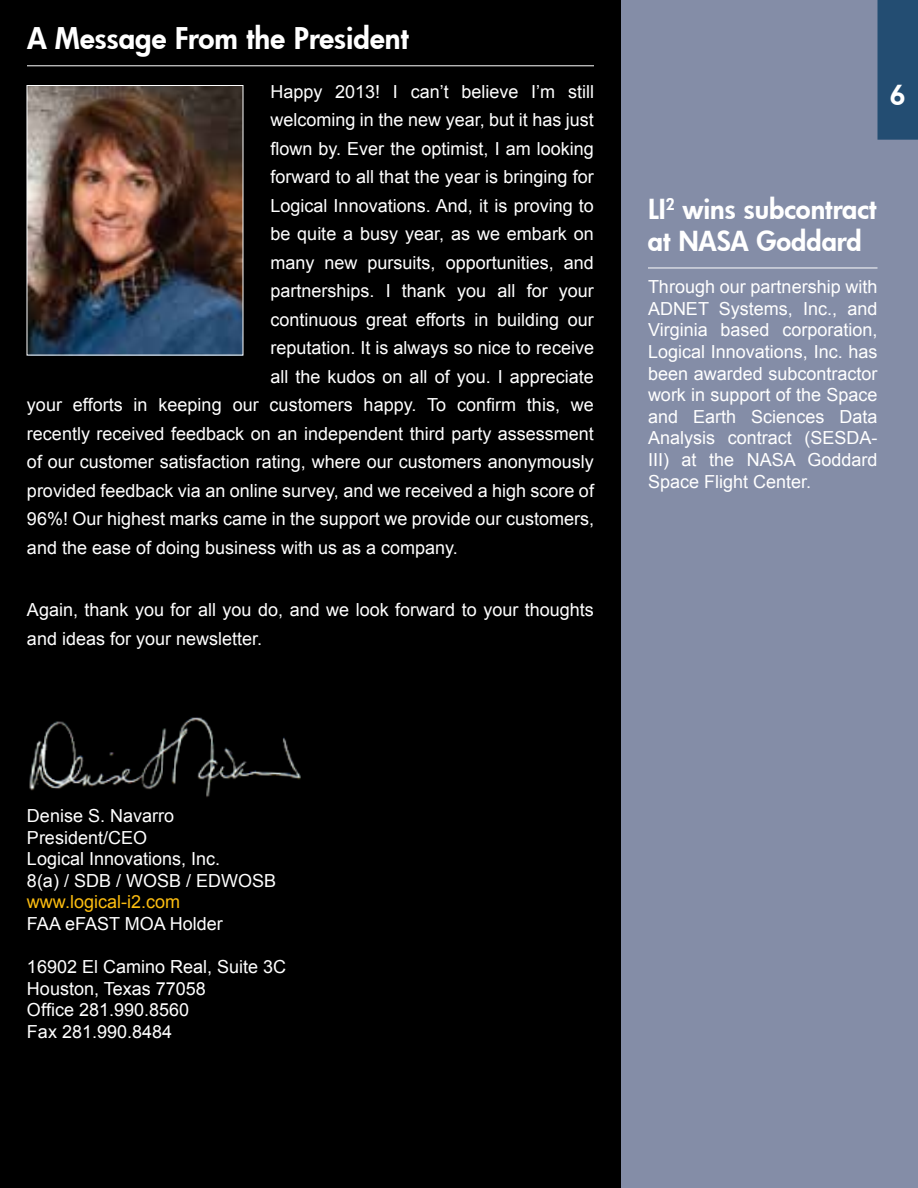
<style>
.page{position:relative;width:918px;height:1188px;background:#000}
.page>*{position:absolute;margin:0;border:0;box-sizing:border-box;transform-origin:0 0}
.t1{font:800 29.25px "Futura";color:#fff}
.t2{font:800 27px/32.4px "Futura";color:#fff}
.t3{font:18px/21.6px "Arial";color:#fff}
.t4{font:18px "Arial";color:#fcbd10}
</style>
<div class="page">
<hr style="left:27px;top:65px;width:567px;height:1px;background:#fff">
<img style="left:29px;top:717px;width:272px;height:80px">
<div style="left:621px;top:0;width:297px;height:1188px;background:#848da7"></div>
<img style="left:29px;top:87px;width:212px;height:266px">
<div style="left:27px;top:85px;width:216px;height:270px;border:1px solid #fff"></div>
<hr style="left:648px;top:268px;width:230px;height:1px;background:#fff">
<h1 class="t1" style="left:27px;top:19px;width:383px">A Message From the President</h1>
<p class="t3" style="left:270px;top:81px;width:325px">Happy 2013! I can’t believe I’m still</p>
<p class="t3" style="left:270px;top:110px;width:325px">welcoming in the new year, but it has just</p>
<p class="t3" style="left:270px;top:138px;width:325px">flown by. Ever the optimist, I am looking</p>
<p class="t3" style="left:270px;top:167px;width:325px">forward to all that the year is bringing for</p>
<p class="t3" style="left:270px;top:195px;width:325px">Logical Innovations. And, it is proving to</p>
<p class="t3" style="left:270px;top:224px;width:325px">be quite a busy year, as we embark on</p>
<p class="t3" style="left:270px;top:252px;width:325px">many new pursuits, opportunities, and</p>
<p class="t3" style="left:270px;top:281px;width:325px">partnerships. I thank you all for your</p>
<p class="t3" style="left:270px;top:309px;width:325px">continuous great efforts in building our</p>
<p class="t3" style="left:270px;top:337px;width:325px">reputation. It is always so nice to receive</p>
<p class="t3" style="left:270px;top:366px;width:325px">all the kudos on all of you. I appreciate</p>
<p class="t3" style="left:27px;top:394px;width:568px">your efforts in keeping our customers happy. To confirm this, we</p>
<p class="t3" style="left:27px;top:423px;width:568px">recently received feedback on an independent third party assessment</p>
<p class="t3" style="left:27px;top:451px;width:568px">of our customer satisfaction rating, where our customers anonymously</p>
<p class="t3" style="left:27px;top:480px;width:569px">provided feedback via an online survey, and we received a high score of</p>
<p class="t3" style="left:27px;top:508px;width:569px">96%! Our highest marks came in the support we provide our customers,</p>
<p class="t3" style="left:27px;top:537px;width:432px">and the ease of doing business with us as a company.</p>
<p class="t3" style="left:27px;top:596px;width:568px;line-height:28.5px">Again, thank you for all you do, and we look forward to your thoughts and ideas for your newsletter.</p>
<h2 class="t2" style="left:890px;top:79px;width:17px">6</h2>
<h2 class="t2" style="left:648px;top:192px;width:230px">LI<sup>2</sup> wins subcontract at NASA Goddard</h2>
<p class="t3" style="left:648px;top:276px;width:231px;text-align:justify">Through our partnership with ADNET Systems, Inc., and Virginia based corporation, Logical Innovations, Inc. has been awarded subcontractor work in support of the Space and Earth Sciences Data Analysis contract (SESDA-III) at the NASA Goddard Space Flight Center.</p>
<p class="t3" style="left:27px;top:805px;width:251px">Denise S. Navarro<br>President/CEO<br>Logical Innovations, Inc.<br>8(a) / SDB / WOSB / EDWOSB</p>
<p class="t4" style="left:27px;top:890px;width:155px">www.logical-i2.com</p>
<p class="t3" style="left:27px;top:913px;width:197px">FAA eFAST MOA Holder</p>
<p class="t3" style="left:27px;top:956px;width:261px">16902 El Camino Real, Suite 3C<br>Houston, Texas 77058<br>Office 281.990.8560<br>Fax 281.990.8484</p>
</div>
